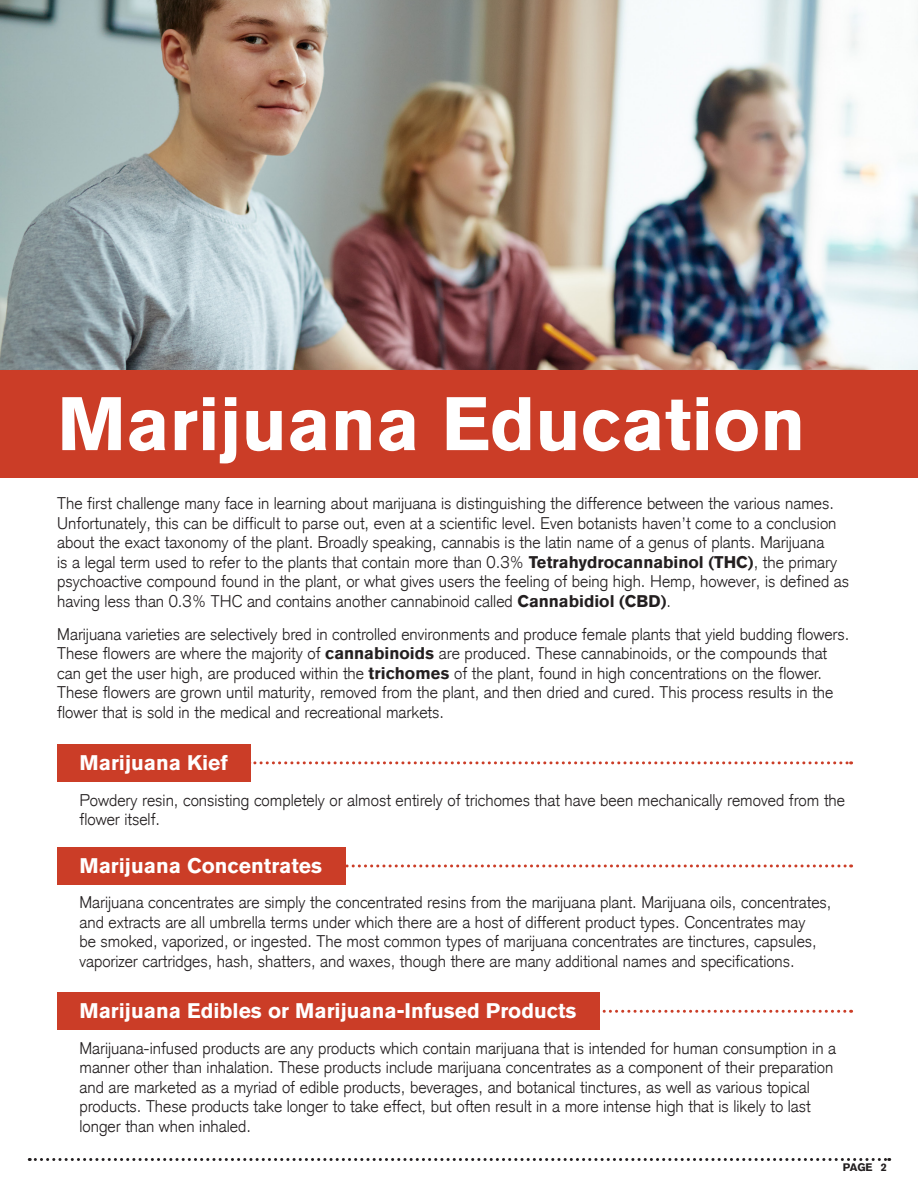
<style>
.page{position:relative;width:918px;height:1188px;background:#fff}
.page>*{position:absolute;margin:0;border:0;box-sizing:border-box;transform-origin:0 0}
.t1{font:700 75px "Akzidenz Grotesk BQ";color:#fff}
.t2{font:700 21px "Akzidenz Grotesk BQ";color:#fff}
.t3{font:300 16.5px/19.5px "Akzidenz Grotesk CE";color:#231f20}
.t4{font:700 10.8px "Akzidenz Grotesk BQ";color:#231f20}
.s1{font-weight:900}
</style>
<div class="page">
<svg style="left:29px;top:1158px;width:861px;height:3px"></svg>
<img style="left:0;top:0;width:918px;height:370px">
<div style="left:0;top:370px;width:918px;height:108px;background:#cb3d27"></div>
<div style="left:57px;top:744px;width:194px;height:38px;background:#cb3d27"></div>
<div style="left:57px;top:847px;width:289px;height:38px;background:#cb3d27"></div>
<div style="left:57px;top:992px;width:542px;height:38px;background:#cb3d27"></div>
<svg style="left:346px;top:864px;width:506px;height:3px"></svg>
<svg style="left:599px;top:1010px;width:253px;height:3px"></svg>
<svg style="left:251px;top:761px;width:601px;height:3px"></svg>
<p class="t1" style="left:57px;top:381px;width:750px">Marijuana Education</p>
<p class="t3" style="left:57px;top:494px;width:793px">The first challenge many face in learning about marijuana is distinguishing the difference between the various names.<br>Unfortunately, this can be difficult to parse out, even at a scientific level. Even botanists haven’t come to a conclusion about the exact taxonomy of the plant. Broadly speaking, cannabis is the latin name of a genus of plants. Marijuana<br>is a legal term used to refer to the plants that contain more than 0.3% <span class="s1">Tetrahydrocannabinol (THC)</span>, the primary psychoactive compound found in the plant, or what gives users the feeling of being high. Hemp, however, is defined as having less than 0.3% THC and contains another cannabinoid called <span class="s1">Cannabidiol (CBD)</span>.</p>
<p class="t3" style="left:57px;top:624px;width:794px">Marijuana varieties are selectively bred in controlled environments and produce female plants that yield budding flowers.<br>These flowers are where the majority of <span class="s1">cannabinoids</span> are produced. These cannabinoids, or the compounds that can get the user high, are produced within the <span class="s1">trichomes</span> of the plant, found in high concentrations on the flower.<br>These flowers are grown until maturity, removed from the plant, and then dried and cured. This process results in the flower that is sold in the medical and recreational markets.</p>
<p class="t2" style="left:80px;top:751px;width:150px">Marijuana Kief</p>
<p class="t3" style="left:79px;top:790px;width:767px">Powdery resin, consisting completely or almost entirely of trichomes that have been mechanically removed from the flower itself.</p>
<p class="t2" style="left:79px;top:853px;width:244px">Marijuana Concentrates</p>
<p class="t3" style="left:79px;top:893px;width:754px">Marijuana concentrates are simply the concentrated resins from the marijuana plant. Marijuana oils, concentrates, and extracts are all umbrella terms under which there are a host of different product types. Concentrates may<br>be smoked, vaporized, or ingested. The most common types of marijuana concentrates are tinctures, capsules, vaporizer cartridges, hash, shatters, and waxes, though there are many additional names and specifications.</p>
<p class="t2" style="left:79px;top:999px;width:498px">Marijuana Edibles or Marijuana-Infused Products</p>
<p class="t3" style="left:79px;top:1038px;width:758px">Marijuana-infused products are any products which contain marijuana that is intended for human consumption in a manner other than inhalation. These products include marijuana concentrates as a component of their preparation and are marketed as a myriad of edible products, beverages, and botanical tinctures, as well as various topical products. These products take longer to take effect, but often result in a more intense high that is likely to last longer than when inhaled.</p>
<p class="t4" style="left:843px;top:1161px;width:46px">PAGE 2</p>
</div>
